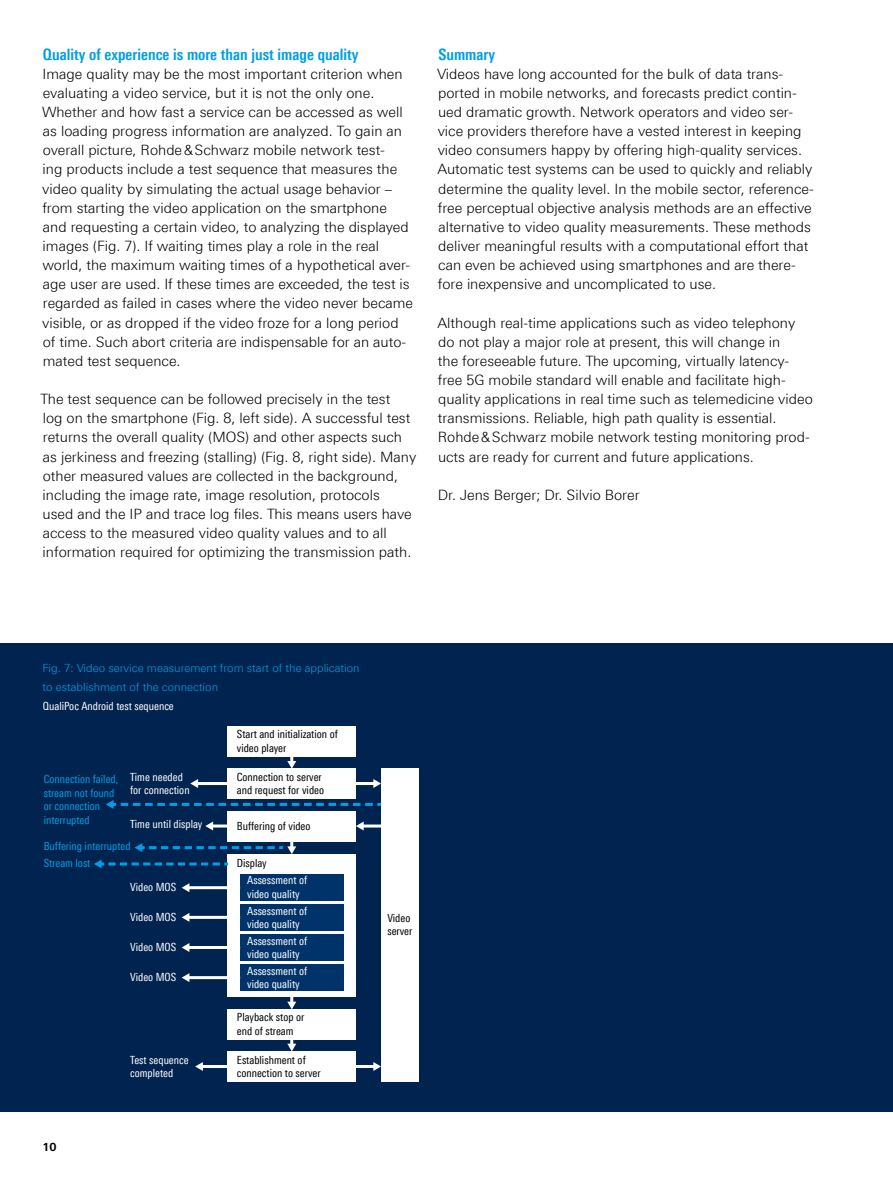
<style>
.page{position:relative;width:893px;height:1191px;background:#fff}
.page>*{position:absolute;margin:0;border:0;box-sizing:border-box;transform-origin:0 0}
.Absatzfett_cyan{font:700 15.75px "Linotype Univers 620 Cn";color:#009ee3}
.Haupttext_ohne_Absta{font:300 14.25px/19.2px "Linotype Univers 330";color:#000}
.Haupttext{font:300 14.25px/19.2px "Linotype Univers 330";color:#000}
.Grafiktext{font:11.25px/13.5px "Linotype Univers 420 Cn";color:#fff}
.t1{font:11.25px/13.5px "Linotype Univers 420 Cn";color:#000}
.t2{font:11.25px/13.5px "Linotype Univers 420 Cn";color:#009ee3}
.Grafiktext-2{font:300 11.25px/19.2px "Linotype Univers 330";color:#009ee3}
.t3{font:700 11.25px "Linotype Univers 630";color:#000}
</style>
<div class="page">
<div style="left:0;top:643px;width:893px;height:469px;background:#00234f"></div>
<div style="left:228px;top:768px;width:128px;height:30px;background:#fff"></div>
<div style="left:228px;top:726px;width:128px;height:30px;background:#fff"></div>
<div style="left:228px;top:811px;width:128px;height:30px;background:#fff"></div>
<div style="left:228px;top:854px;width:128px;height:143px;background:#fff"></div>
<div style="left:228px;top:1009px;width:128px;height:30px;background:#fff"></div>
<div style="left:228px;top:1051px;width:128px;height:30px;background:#fff"></div>
<div style="left:240px;top:904px;width:103px;height:26px;background:#003369"></div>
<div style="left:240px;top:934px;width:103px;height:26px;background:#003369"></div>
<div style="left:240px;top:964px;width:103px;height:26px;background:#003369"></div>
<div style="left:240px;top:874px;width:103px;height:26px;background:#003369"></div>
<div style="left:381px;top:768px;width:38px;height:313px;background:#fff"></div>
<hr style="left:188px;top:946px;width:52px;height:3px;background:#fff">
<svg style="left:182px;top:943px;width:7px;height:9px"></svg>
<hr style="left:188px;top:976px;width:52px;height:3px;background:#fff">
<svg style="left:182px;top:973px;width:7px;height:9px"></svg>
<hr style="left:188px;top:916px;width:52px;height:3px;background:#fff">
<svg style="left:182px;top:913px;width:7px;height:9px"></svg>
<hr style="left:188px;top:886px;width:52px;height:3px;background:#fff">
<svg style="left:182px;top:883px;width:7px;height:9px"></svg>
<hr style="left:202px;top:1065px;width:26px;height:3px;background:#fff">
<svg style="left:195px;top:1062px;width:8px;height:9px"></svg>
<hr style="left:356px;top:1065px;width:19px;height:3px;background:#fff">
<svg style="left:373px;top:1062px;width:8px;height:9px"></svg>
<svg style="left:287px;top:997px;width:9px;height:12px"></svg>
<svg style="left:287px;top:1039px;width:9px;height:12px"></svg>
<hr style="left:356px;top:782px;width:19px;height:3px;background:#fff">
<svg style="left:373px;top:779px;width:8px;height:9px"></svg>
<hr style="left:362px;top:824px;width:19px;height:3px;background:#fff">
<svg style="left:356px;top:821px;width:8px;height:9px"></svg>
<hr style="left:212px;top:824px;width:15px;height:3px;background:#fff">
<svg style="left:205px;top:821px;width:8px;height:9px"></svg>
<hr style="left:197px;top:782px;width:30px;height:3px;background:#fff">
<svg style="left:190px;top:779px;width:8px;height:9px"></svg>
<svg style="left:287px;top:756px;width:9px;height:12px"></svg>
<svg style="left:106px;top:800px;width:275px;height:9px"></svg>
<svg style="left:94px;top:841px;width:202px;height:27px"></svg>
<p class="Absatzfett_cyan" style="left:43px;top:45px;width:317px">Quality of experience is more than just image quality</p>
<p class="Haupttext_ohne_Absta" style="left:42px;top:64px;width:372px">Image quality may be the most important criterion when evaluating a video service, but it is not the only one.<br>Whether and how fast a service can be accessed as well as loading progress information are analyzed. To gain an overall picture, Rohde&amp;Schwarz mobile network test-<br>ing products include a test sequence that measures the video quality by simulating the actual usage behavior – from starting the video application on the smartphone and requesting a certain video, to analyzing the displayed images (Fig. 7). If waiting times play a role in the real world, the maximum waiting times of a hypothetical aver&shy;age user are used. If these times are exceeded, the test is regarded as failed in cases where the video never became visible, or as dropped if the video froze for a long period of time. Such abort criteria are indispensable for an auto&shy;mated test sequence.</p>
<p class="Haupttext" style="left:41px;top:389px;width:377px">The test sequence can be followed precisely in the test<br>log on the smartphone (Fig. 8, left side). A successful test returns the overall quality (MOS) and other aspects such as jerkiness and freezing (stalling) (Fig. 8, right side). Many other measured values are collected in the background, including the image rate, image resolution, protocols<br>used and the IP and trace log files. This means users have access to the measured video quality values and to all information required for optimizing the transmission path.</p>
<p class="Absatzfett_cyan" style="left:438px;top:45px;width:58px">Summary</p>
<p class="Haupttext_ohne_Absta" style="left:437px;top:64px;width:378px">Videos have long accounted for the bulk of data trans&shy;ported in mobile networks, and forecasts predict contin&shy;ued dramatic growth. Network operators and video ser&shy;vice providers therefore have a vested interest in keeping video consumers happy by offering high-quality services.<br>Automatic test systems can be used to quickly and reliably determine the quality level. In the mobile sector, reference&shy;free perceptual objective analysis methods are an effective alternative to video quality measurements. These methods deliver meaningful results with a computational effort that can even be achieved using smartphones and are there&shy;fore inexpensive and uncomplicated to use.</p>
<p class="Haupttext" style="left:437px;top:313px;width:377px">Although real-time applications such as video telephony do not play a major role at present, this will change in<br>the foreseeable future. The upcoming, virtually latency&shy;free 5G mobile standard will enable and facilitate high&shy;quality applications in real time such as telemedicine video transmissions. Reliable, high path quality is essential.<br>Rohde&amp;Schwarz mobile network testing monitoring prod&shy;ucts are ready for current and future applications.</p>
<p class="Haupttext" style="left:438px;top:485px;width:203px">Dr. Jens Berger; Dr. Silvio Borer</p>
<p class="Grafiktext-2" style="left:43px;top:658px;width:319px">Fig. 7: Video service measurement from start of the application to establishment of the connection</p>
<p class="Grafiktext" style="left:43px;top:699px;width:132px">QualiPoc Android test sequence</p>
<p class="t1" style="left:237px;top:727px;width:102px">Start and initialization of video player</p>
<p class="t1" style="left:237px;top:770px;width:89px">Connection to server and request for video</p>
<p class="Grafiktext" style="left:130px;top:770px;width:61px">Time needed for connection</p>
<p class="Grafiktext" style="left:130px;top:817px;width:74px">Time until display</p>
<p class="t1" style="left:237px;top:819px;width:75px">Buffering of video</p>
<p class="t2" style="left:44px;top:772px;width:76px">Connection failed, stream not found or connection interrupted</p>
<p class="t2" style="left:44px;top:856px;width:48px">Stream lost</p>
<p class="t2" style="left:44px;top:839px;width:88px">Buffering interrupted</p>
<p class="t1" style="left:237px;top:856px;width:31px">Display</p>
<p class="t3" style="left:43px;top:1139px;width:16px">10</p>
<p class="Grafiktext" style="left:130px;top:880px;width:48px">Video MOS</p>
<p class="Grafiktext" style="left:130px;top:910px;width:48px">Video MOS</p>
<p class="Grafiktext" style="left:130px;top:940px;width:48px">Video MOS</p>
<p class="Grafiktext" style="left:130px;top:970px;width:48px">Video MOS</p>
<p class="Grafiktext" style="left:130px;top:1052px;width:60px">Test sequence completed</p>
<p class="Grafiktext" style="left:247px;top:873px;width:62px">Assessment of video quality</p>
<p class="Grafiktext" style="left:247px;top:904px;width:62px">Assessment of video quality</p>
<p class="Grafiktext" style="left:247px;top:934px;width:62px">Assessment of video quality</p>
<p class="Grafiktext" style="left:247px;top:964px;width:62px">Assessment of video quality</p>
<p class="t1" style="left:237px;top:1010px;width:69px">Playback stop or end of stream</p>
<p class="t1" style="left:237px;top:1052px;width:85px">Establishment of connection to server</p>
<p class="t1" style="left:387px;top:911px;width:27px">Video server</p>
</div>
